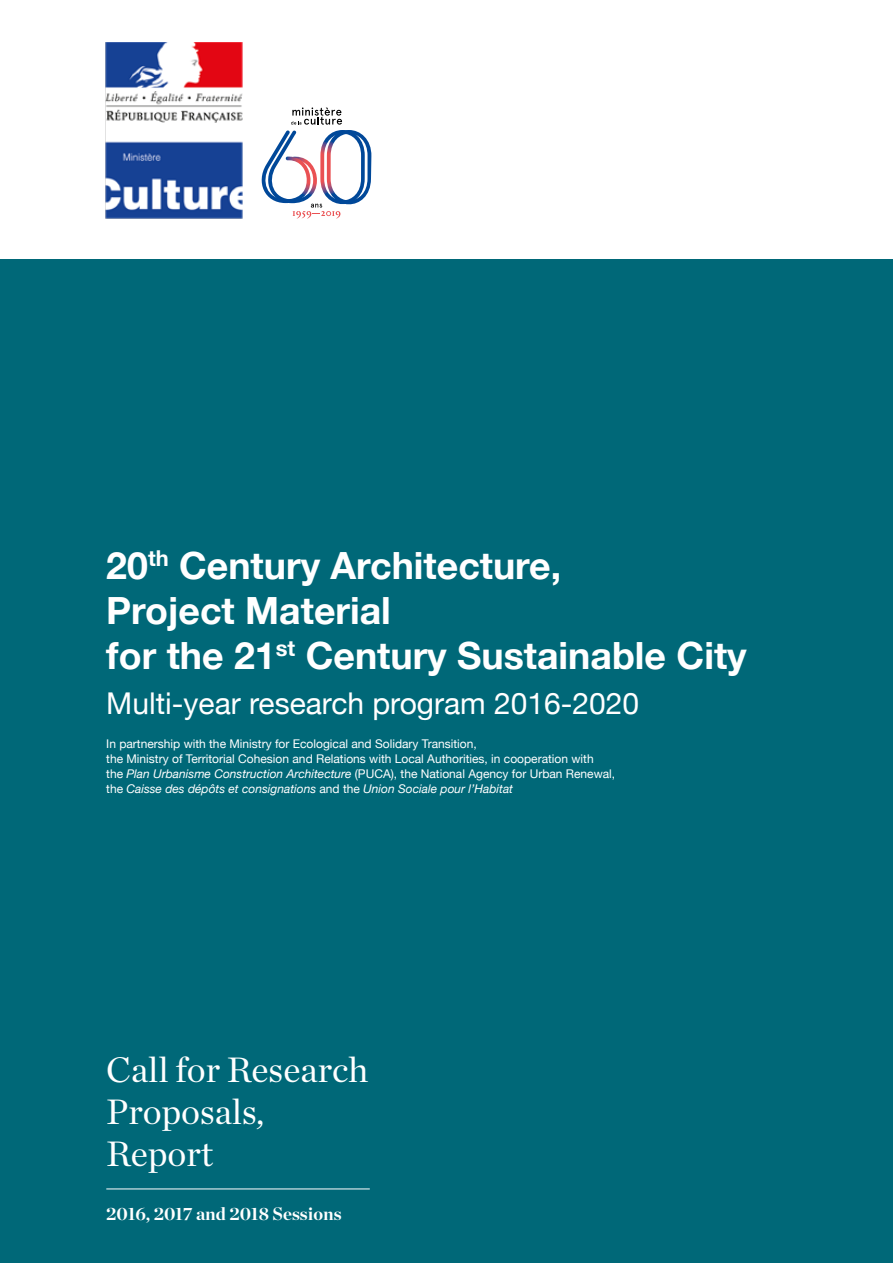
<style>
.page{position:relative;width:893px;height:1263px;background:#fff}
.page>*{position:absolute;margin:0;border:0;box-sizing:border-box;transform-origin:0 0}
.t1{font:700 37.5px/45px "Helvetica Neue";color:#fff}
.t2{font:36px/42px "Chronicle Deck";color:#fff}
.t3{font:30px "Helvetica Neue";color:#fff}
.t4{font:700 18px "Chronicle Display";color:#fff}
.t5{font:12px/15px "Helvetica Neue";color:#fff}
.s1{font-style:italic}
</style>
<div class="page">
<div style="left:0;top:259px;width:893px;height:1004px;background:#006878"></div>
<img style="left:105px;top:43px;width:137px;height:176px">
<svg style="left:261px;top:107px;width:111px;height:112px"></svg>
<hr style="left:106px;top:1188px;width:264px;height:1px;background:#fff">
<h1 class="t1" style="left:106px;top:544px;width:642px">20<sup>th</sup> Century Architecture,<br>Project Material<br>for the 21<sup>st</sup> Century Sustainable City</h1>
<h3 class="t3" style="left:106px;top:681px;width:534px">Multi-year research program 2016-2020</h3>
<p class="t5" style="left:106px;top:736px;width:510px">In partnership with the Ministry for Ecological and Solidary Transition,<br>the Ministry of Territorial Cohesion and Relations with Local Authorities, in cooperation with<br>the <span class="s1">Plan Urbanisme Construction Architecture</span> (PUCA), the National Agency for Urban Renewal, the <span class="s1">Caisse des dépôts et consignations</span> and the <span class="s1">Union Sociale pour l’Habitat</span></p>
<h2 class="t2" style="left:106px;top:1047px;width:264px">Call for Research<br>Proposals,<br>Report</h2>
<h3 class="t4" style="left:106px;top:1199px;width:237px">2016, 2017 and 2018 Sessions</h3>
</div>
